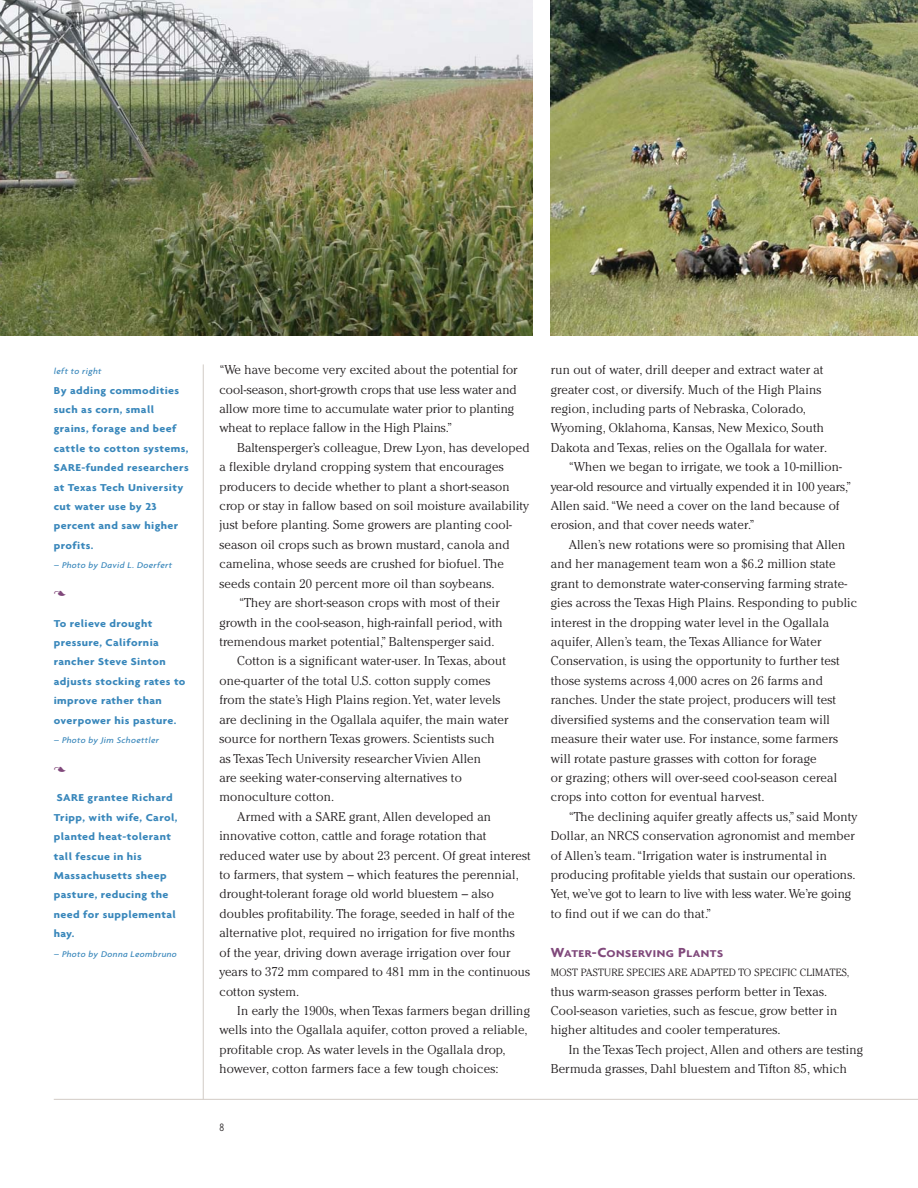
<style>
.page{position:relative;width:918px;height:1188px;background:#fff}
.page>*{position:absolute;margin:0;border:0;box-sizing:border-box;transform-origin:0 0}
.t1{font:300 12.75px/19.4px "Cheltenham";letter-spacing:.015em;color:#231f20}
.t2{font:300 12.75px "Cheltenham";letter-spacing:-.005em;color:#231f20}
.t3{font:300 condensed 11.55px "Agenda";color:#231f20}
.t4{font:700 10.8px/19.4px "Agenda";letter-spacing:.035em;color:#3987bb;scale:1.1 1}
.t5{font:700 10.65px "Agenda";letter-spacing:.04em;color:#80487b;scale:1.13 1}
.t6{font:300 10.5px "Cheltenham";letter-spacing:.02em;color:#231f20}
.t7{font:italic 500 9px "Agenda";letter-spacing:.035em;color:#3987bb;scale:1.06 1}
.s1{font-size:14.25px}
</style>
<div class="page">
<img style="left:0;top:0;width:918px;height:1100px">
<svg style="left:54px;top:591px;width:12px;height:5px"></svg>
<svg style="left:54px;top:767px;width:12px;height:5px"></svg>
<p class="t7" style="left:54px;top:368px;width:47px">left to right</p>
<p class="t4" style="left:54px;top:381px;width:124px">By adding commodities such as corn, small grains, forage and beef cattle to cotton systems,<br>SARE-funded researchers at Texas Tech University cut water use by 23 percent and saw higher profits.</p>
<p class="t7" style="left:54px;top:562px;width:113px">– Photo by David L. Doerfert</p>
<p class="t4" style="left:54px;top:614px;width:121px">To relieve drought pressure, California rancher Steve Sinton adjusts stocking rates to improve rather than overpower his pasture.</p>
<p class="t7" style="left:54px;top:737px;width:101px">– Photo by Jim Schoettler</p>
<p class="t4" style="left:54px;top:789px;width:114px">SARE grantee Richard<br>Tripp, with wife, Carol, planted heat-tolerant tall fescue in his<br>Massachusetts sheep pasture, reducing the need for supplemental hay.</p>
<p class="t7" style="left:54px;top:950px;width:118px">– Photo by Donna Leombruno</p>
<p class="t1" style="left:219px;top:361px;width:300px">“We have become very excited about the potential for cool-season, short-growth crops that use less water and allow more time to accumulate water prior to planting wheat to replace fallow in the High Plains.”</p>
<p class="t1" style="left:237px;top:439px;width:294px">Baltensperger’s colleague, Drew Lyon, has developed</p>
<p class="t1" style="left:219px;top:458px;width:286px">a flexible dryland cropping system that encourages</p>
<p class="t1" style="left:219px;top:478px;width:292px">producers to decide whether to plant a short-season</p>
<p class="t1" style="left:219px;top:497px;width:311px">crop or stay in fallow based on soil moisture availability</p>
<p class="t1" style="left:219px;top:517px;width:294px">just before planting. Some growers are planting cool-</p>
<p class="t1" style="left:219px;top:536px;width:292px">season oil crops such as brown mustard, canola and</p>
<p class="t1" style="left:219px;top:555px;width:286px">camelina, whose seeds are crushed for biofuel. The</p>
<p class="t1" style="left:219px;top:575px;width:277px">seeds contain 20 percent more oil than soybeans.</p>
<p class="t1" style="left:239px;top:594px;width:262px">“They are short-season crops with most of their</p>
<p class="t1" style="left:219px;top:614px;width:285px">growth in the cool-season, high-rainfall period, with</p>
<p class="t1" style="left:219px;top:633px;width:277px">tremendous market potential,” Baltensperger said.</p>
<p class="t1" style="left:237px;top:653px;width:270px">Cotton is a significant water-user. In Texas, about</p>
<p class="t1" style="left:219px;top:672px;width:273px">one-quarter of the total U.S. cotton supply comes</p>
<p class="t1" style="left:219px;top:691px;width:283px">from the state’s High Plains region. Yet, water levels</p>
<p class="t1" style="left:219px;top:711px;width:291px">are declining in the Ogallala aquifer, the main water</p>
<p class="t1" style="left:219px;top:730px;width:277px">source for northern Texas growers. Scientists such</p>
<p class="t1" style="left:219px;top:750px;width:263px">as Texas Tech University researcher Vivien Allen</p>
<p class="t1" style="left:219px;top:769px;width:244px">are seeking water-conserving alternatives to</p>
<p class="t1" style="left:219px;top:788px;width:116px">monoculture cotton.</p>
<p class="t1" style="left:237px;top:808px;width:255px">Armed with a SARE grant, Allen developed an</p>
<p class="t1" style="left:219px;top:827px;width:269px">innovative cotton, cattle and forage rotation that</p>
<p class="t1" style="left:219px;top:847px;width:313px">reduced water use by about 23 percent. Of great interest</p>
<p class="t1" style="left:219px;top:866px;width:301px">to farmers, that system – which features the perennial,</p>
<p class="t1" style="left:219px;top:886px;width:276px">drought-tolerant forage old world bluestem – also</p>
<p class="t1" style="left:219px;top:905px;width:297px">doubles profitability. The forage, seeded in half of the</p>
<p class="t1" style="left:219px;top:924px;width:297px">alternative plot, required no irrigation for five months</p>
<p class="t1" style="left:219px;top:944px;width:293px">of the year, driving down average irrigation over four</p>
<p class="t1" style="left:219px;top:963px;width:312px">years to 372 mm compared to 481 mm in the continuous</p>
<p class="t1" style="left:219px;top:983px;width:82px">cotton system.</p>
<p class="t1" style="left:237px;top:1002px;width:294px">In early the 1900s, when Texas farmers began drilling</p>
<p class="t1" style="left:219px;top:1021px;width:310px">wells into the Ogallala aquifer, cotton proved a reliable,</p>
<p class="t1" style="left:219px;top:1041px;width:288px">profitable crop. As water levels in the Ogallala drop,</p>
<p class="t1" style="left:219px;top:1060px;width:281px">however, cotton farmers face a few tough choices:</p>
<p class="t3" style="left:220px;top:1123px;width:6px">8</p>
<p class="t1" style="left:551px;top:361px;width:274px">run out of water, drill deeper and extract water at</p>
<p class="t1" style="left:551px;top:381px;width:272px">greater cost, or diversify. Much of the High Plains</p>
<p class="t1" style="left:551px;top:400px;width:257px">region, including parts of Nebraska, Colorado,</p>
<p class="t1" style="left:551px;top:420px;width:275px">Wyoming, Oklahoma, Kansas, New Mexico, South</p>
<p class="t1" style="left:551px;top:439px;width:278px">Dakota and Texas, relies on the Ogallala for water.</p>
<p class="t1" style="left:569px;top:458px;width:275px">“When we began to irrigate, we took a 10-million-</p>
<p class="t2" style="left:551px;top:482px;width:302px">year-old resource and virtually expended it in 100 years,”</p>
<p class="t1" style="left:551px;top:497px;width:290px">Allen said. “We need a cover on the land because of</p>
<p class="t1" style="left:551px;top:517px;width:205px">erosion, and that cover needs water.”</p>
<p class="t1" style="left:569px;top:536px;width:278px">Allen’s new rotations were so promising that Allen</p>
<p class="t1" style="left:551px;top:555px;width:286px">and her management team won a $6.2 million state</p>
<p class="t1" style="left:551px;top:575px;width:298px">grant to demonstrate water-conserving farming strate-</p>
<p class="t1" style="left:551px;top:594px;width:308px">gies across the Texas High Plains. Responding to public</p>
<p class="t1" style="left:551px;top:614px;width:280px">interest in the dropping water level in the Ogallala</p>
<p class="t1" style="left:551px;top:633px;width:272px">aquifer, Allen’s team, the Texas Alliance for Water</p>
<p class="t1" style="left:551px;top:653px;width:290px">Conservation, is using the opportunity to further test</p>
<p class="t1" style="left:551px;top:672px;width:274px">those systems across 4,000 acres on 26 farms and</p>
<p class="t1" style="left:551px;top:691px;width:287px">ranches. Under the state project, producers will test</p>
<p class="t1" style="left:551px;top:711px;width:281px">diversified systems and the conservation team will</p>
<p class="t1" style="left:551px;top:730px;width:289px">measure their water use. For instance, some farmers</p>
<p class="t1" style="left:551px;top:750px;width:267px">will rotate pasture grasses with cotton for forage</p>
<p class="t1" style="left:551px;top:769px;width:288px">or grazing; others will over-seed cool-season cereal</p>
<p class="t1" style="left:551px;top:788px;width:215px">crops into cotton for eventual harvest.</p>
<p class="t1" style="left:569px;top:808px;width:290px">“The declining aquifer greatly affects us,” said Monty</p>
<p class="t1" style="left:551px;top:827px;width:306px">Dollar, an NRCS conservation agronomist and member</p>
<p class="t1" style="left:551px;top:847px;width:278px">of Allen’s team. “Irrigation water is instrumental in</p>
<p class="t1" style="left:551px;top:866px;width:306px">producing profitable yields that sustain our operations.</p>
<p class="t1" style="left:551px;top:886px;width:302px">Yet, we’ve got to learn to live with less water. We’re going</p>
<p class="t1" style="left:551px;top:905px;width:162px">to find out if we can do that.”</p>
<p class="t5" style="left:551px;top:949px;width:154px"><span class="s1">W</span>ATER<span class="s1">-C</span>ONSERVING <span class="s1">P</span>LANTS</p>
<p class="t6" style="left:551px;top:969px;width:300px">MOST PASTURE SPECIES ARE ADAPTED TO SPECIFIC CLIMATES,</p>
<p class="t1" style="left:551px;top:983px;width:288px">thus warm-season grasses perform better in Texas.<br>Cool-season varieties, such as fescue, grow better in higher altitudes and cooler temperatures.</p>
<p class="t1" style="left:551px;top:1041px;width:314px;text-indent:18px">In the Texas Tech project, Allen and others are testing<br>Bermuda grasses, Dahl bluestem and Tifton 85, which</p>
</div>
